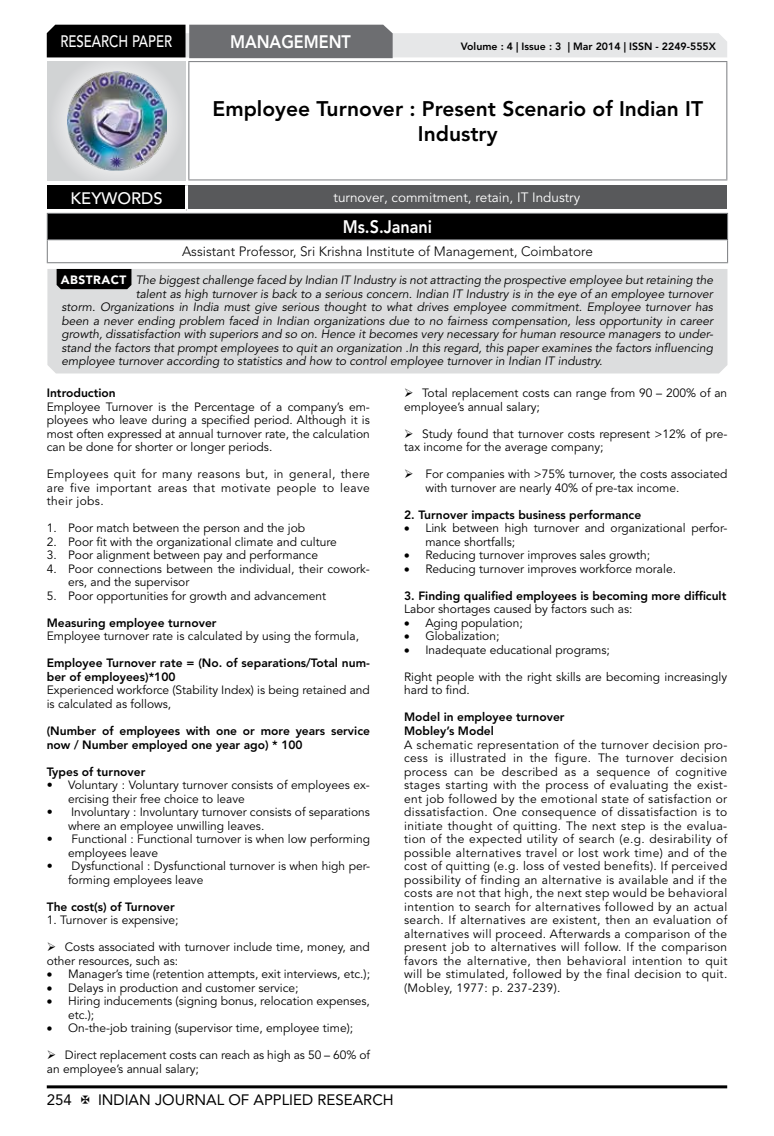
<style>
.page{position:relative;width:774px;height:1136px;background:#fff}
.page>*{position:absolute;margin:0;border:0;box-sizing:border-box;transform-origin:0 0}
.t1{font:800 21px/25.2px "Avenir LT Std";color:#000;text-align:center}
.t2{font:800 18px "Avenir LT Std";color:#fff;scale:.9 1}
.t3{font:500 16.5px "Avenir LT Std";color:#fff;scale:.8 1}
.t4{font:500 16.5px "Avenir LT Std";color:#fff}
.t5{font:15px "Avenir LT Std";color:#000}
.t6{font:300 13.5px "Avenir LT Std";color:#000}
.t7{font:13.5px "Avenir LT Std";color:#fff}
.t8{font:12px/13.5px "Avenir LT Std";color:#000}
.t9{font:italic 12px "Avenir LT Std";color:#000}
.t10{font:800 12px/13.5px "Avenir LT Std";color:#000}
.t11{font:800 10.5px "Avenir LT Std";color:#000}
.s1{font-weight:900;font-style:normal;color:#fff}
</style>
<div class="page">
<hr style="left:47px;top:1085px;width:680px;height:3px;background:#000">
<div style="left:48px;top:62px;width:137px;height:118px;background:linear-gradient(to right,#d9dadb,#d9dadb)"></div>
<img style="left:68px;top:71px;width:99px;height:100px">
<svg style="left:47px;top:25px;width:680px;height:33px;background:#979899"></svg>
<hr style="left:188px;top:61px;width:539px;height:1px;background:#808285">
<hr style="left:188px;top:62px;width:1px;height:117px;background:#808285">
<hr style="left:726px;top:62px;width:1px;height:117px;background:#808285">
<hr style="left:188px;top:179px;width:539px;height:1px;background:#808285">
<div style="left:47px;top:213px;width:680px;height:27px;background:#000"></div>
<hr style="left:47px;top:213px;width:681px;height:1px;background:#808285">
<hr style="left:47px;top:239px;width:681px;height:1px;background:#808285">
<svg style="left:47px;top:214px;width:1px;height:48px"></svg>
<svg style="left:727px;top:214px;width:1px;height:48px"></svg>
<hr style="left:47px;top:262px;width:681px;height:1px;background:#808285">
<div style="left:47px;top:185px;width:139px;height:25px;background:#000"></div>
<div style="left:186px;top:185px;width:541px;height:25px;background:#58595b"></div>
<hr style="left:185px;top:185px;width:3px;height:24px;background:#fff">
<hr style="left:47px;top:209px;width:139px;height:3px;background:#fff">
<hr style="left:186px;top:209px;width:541px;height:3px;background:#fff">
<div style="left:47px;top:269px;width:680px;height:104px;background:#dcddde"></div>
<svg style="left:57px;top:269px;width:74px;height:20px"></svg>
<h3 class="t3" style="left:60px;top:32px;width:139px">RESEARCH PAPER</h3>
<h2 class="t2" style="left:230px;top:31px;width:136px">MANAGEMENT</h2>
<p class="t11" style="left:461px;top:41px;width:257px">Volume : 4 | Issue : 3 | Mar 2014 | ISSN - 2249-555X</p>
<h1 class="t1" style="left:213px;top:96px;width:492px">Employee Turnover : Present Scenario of Indian IT<br>Industry</h1>
<h3 class="t4" style="left:71px;top:189px;width:94px">KEYWORDS</h3>
<p class="t7" style="left:334px;top:189px;width:248px">turnover, commitment, retain, IT Industry</p>
<h2 class="t2" style="left:343px;top:216px;width:101px">Ms.S.Janani</h2>
<p class="t6" style="left:182px;top:244px;width:412px">Assistant Professor, Sri Krishna Institute of Management, Coimbatore</p>
<p class="t9" style="left:61px;top:273px;width:654px"><span class="s1">ABSTRACT</span> The biggest challenge faced by Indian IT Industry is not attracting the prospective employee but retaining the</p>
<p class="t9" style="left:136px;top:287px;width:579px">talent as high turnover is back to a serious concern. Indian IT Industry is in the eye of an employee turnover</p>
<p class="t9" style="left:61px;top:300px;width:653px">storm. Organizations in India must give serious thought to what drives employee commitment. Employee turnover has</p>
<p class="t9" style="left:61px;top:314px;width:653px">been a never ending problem faced in Indian organizations due to no fairness compensation, less opportunity in career</p>
<p class="t9" style="left:61px;top:327px;width:653px">growth, dissatisfaction with superiors and so on. Hence it becomes very necessary for human resource managers to under-</p>
<p class="t9" style="left:61px;top:341px;width:653px">stand the factors that prompt employees to quit an organization .In this regard, this paper examines the factors influencing</p>
<p class="t9" style="left:61px;top:354px;width:542px">employee turnover according to statistics and how to control employee turnover in Indian IT industry.</p>
<p class="t10" style="left:47px;top:386px;width:70px">Introduction</p>
<p class="t8" style="left:47px;top:400px;width:325px;text-align:justify">Employee Turnover is the Percentage of a company’s em&shy;ployees who leave during a specified period. Although it is most often expressed at annual turnover rate, the calculation can be done for shorter or longer periods.</p>
<p class="t8" style="left:47px;top:467px;width:325px;text-align:justify">Employees quit for many reasons but, in general, there are five important areas that motivate people to leave their jobs.</p>
<p class="t8" style="left:47px;top:521px;width:260px">1. Poor match between the person and the job</p>
<p class="t8" style="left:47px;top:535px;width:292px">2. Poor fit with the organizational climate and culture</p>
<p class="t8" style="left:47px;top:548px;width:273px">3. Poor alignment between pay and performance</p>
<p class="t8" style="left:68px;top:562px;width:303px;text-indent:-21px">4. Poor connections between the individual, their cowork&shy;ers, and the supervisor</p>
<p class="t8" style="left:47px;top:589px;width:281px">5. Poor opportunities for growth and advancement</p>
<p class="t10" style="left:47px;top:616px;width:171px">Measuring employee turnover</p>
<p class="t8" style="left:47px;top:629px;width:314px">Employee turnover rate is calculated by using the formula,</p>
<p class="t10" style="left:47px;top:656px;width:325px">Employee Turnover rate = (No. of separations/Total num&shy;ber of employees)*100</p>
<p class="t8" style="left:47px;top:683px;width:325px">Experienced workforce (Stability Index) is being retained and is calculated as follows,</p>
<p class="t10" style="left:47px;top:724px;width:325px">(Number of employees with one or more years service now / Number employed one year ago) * 100</p>
<p class="t10" style="left:47px;top:764px;width:100px">Types of turnover</p>
<p class="t8" style="left:68px;top:778px;width:303px;text-indent:-21px">• Voluntary : Voluntary turnover consists of employees ex&shy;ercising their free choice to leave</p>
<p class="t8" style="left:68px;top:805px;width:303px;text-indent:-21px">• Involuntary : Involuntary turnover consists of separations where an employee unwilling leaves.</p>
<p class="t8" style="left:68px;top:832px;width:303px;text-indent:-21px">• Functional : Functional turnover is when low performing employees leave</p>
<p class="t8" style="left:68px;top:859px;width:303px;text-indent:-21px">• Dysfunctional : Dysfunctional turnover is when high per&shy;forming employees leave</p>
<p class="t10" style="left:47px;top:899px;width:129px">The cost(s) of Turnover</p>
<p class="t8" style="left:47px;top:913px;width:133px">1. Turnover is expensive;</p>
<p class="t8" style="left:47px;top:940px;width:325px">➢ Costs associated with turnover include time, money, and other resources, such as:</p>
<p class="t8" style="left:47px;top:967px;width:325px">• Manager’s time (retention attempts, exit interviews, etc.);</p>
<p class="t8" style="left:47px;top:980px;width:253px">• Delays in production and customer service;</p>
<p class="t8" style="left:68px;top:994px;width:303px;text-indent:-21px">• Hiring inducements (signing bonus, relocation expenses, etc.);</p>
<p class="t8" style="left:47px;top:1021px;width:308px">• On-the-job training (supervisor time, employee time);</p>
<p class="t8" style="left:47px;top:1048px;width:325px">➢ Direct replacement costs can reach as high as 50 – 60% of an employee’s annual salary;</p>
<p class="t8" style="left:404px;top:386px;width:325px">➢ Total replacement costs can range from 90 – 200% of an employee’s annual salary;</p>
<p class="t8" style="left:404px;top:427px;width:325px">➢ Study found that turnover costs represent &gt;12% of pre&shy;tax income for the average company;</p>
<p class="t8" style="left:425px;top:467px;width:303px;text-indent:-21px">➢ For companies with &gt;75% turnover, the costs associated with turnover are nearly 40% of pre-tax income.</p>
<p class="t10" style="left:404px;top:508px;width:239px">2. Turnover impacts business performance</p>
<p class="t8" style="left:425px;top:521px;width:303px;text-indent:-21px">• Link between high turnover and organizational perfor&shy;mance shortfalls;</p>
<p class="t8" style="left:404px;top:548px;width:247px">• Reducing turnover improves sales growth;</p>
<p class="t8" style="left:404px;top:562px;width:273px">• Reducing turnover improves workforce morale.</p>
<p class="t10" style="left:404px;top:589px;width:324px">3. Finding qualified employees is becoming more difficult</p>
<p class="t8" style="left:404px;top:602px;width:230px">Labor shortages caused by factors such as:</p>
<p class="t8" style="left:404px;top:616px;width:120px">• Aging population;</p>
<p class="t8" style="left:404px;top:629px;width:97px">• Globalization;</p>
<p class="t8" style="left:404px;top:643px;width:207px">• Inadequate educational programs;</p>
<p class="t8" style="left:404px;top:670px;width:325px">Right people with the right skills are becoming increasingly hard to find.</p>
<p class="t10" style="left:404px;top:710px;width:162px">Model in employee turnover<br>Mobley’s Model</p>
<p class="t8" style="left:404px;top:737px;width:325px;text-align:justify">A schematic representation of the turnover decision pro&shy;cess is illustrated in the figure. The turnover decision process can be described as a sequence of cognitive stages starting with the process of evaluating the exist&shy;ent job followed by the emotional state of satisfaction or dissatisfaction. One consequence of dissatisfaction is to initiate thought of quitting. The next step is the evalua&shy;tion of the expected utility of search (e.g. desirability of possible alternatives travel or lost work time) and of the cost of quitting (e.g. loss of vested benefits). If perceived possibility of finding an alternative is available and if the costs are not that high, the next step would be behavioral intention to search for alternatives followed by an actual search. If alternatives are existent, then an evaluation of alternatives will proceed. Afterwards a comparison of the present job to alternatives will follow. If the comparison favors the alternative, then behavioral intention to quit will be stimulated, followed by the final decision to quit. (Mobley, 1977: p. 237-239).</p>
<p class="t5" style="left:47px;top:1090px;width:27px">254</p>
<p class="t5" style="left:98px;top:1090px;width:297px">INDIAN JOURNAL OF APPLIED RESEARCH</p>
</div>
